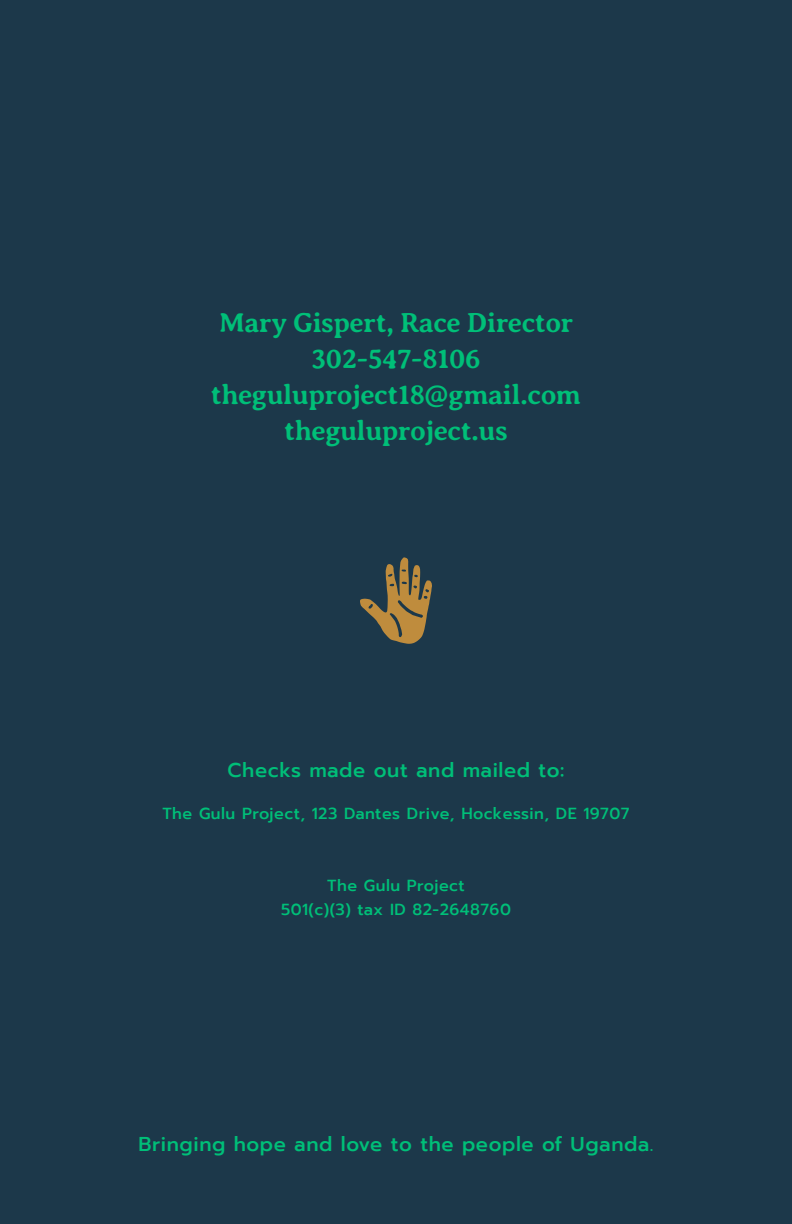
<style>
.page{position:relative;width:792px;height:1224px;background:#1c384a}
.page>*{position:absolute;margin:0;border:0;box-sizing:border-box;transform-origin:0 0}
.t1{font:700 28px/36px "Averia Serif Libre";letter-spacing:-.02em;color:#00bf78;text-align:center}
.t2{font:500 20px "Prompt";letter-spacing:.03em;color:#00bf78}
.t3{font:500 16px/24px "Prompt";letter-spacing:.03em;color:#00bf78;text-align:center}
</style>
<div class="page">
<svg style="left:360px;top:557px;width:72px;height:87px"></svg>
<h1 class="t1" style="left:211px;top:304px;width:372px">Mary Gispert, Race Director<br>302-547-8106 theguluproject18@gmail.com theguluproject.us</h1>
<p class="t2" style="left:228px;top:755px;width:338px">Checks made out and mailed to:</p>
<p class="t3" style="left:162px;top:801px;width:469px">The Gulu Project, 123 Dantes Drive, Hockessin, DE 19707</p>
<p class="t3" style="left:281px;top:873px;width:231px">The Gulu Project<br>501(c)(3) tax ID 82-2648760</p>
<p class="t2" style="left:138px;top:1129px;width:517px">Bringing hope and love to the people of Uganda.</p>
</div>
